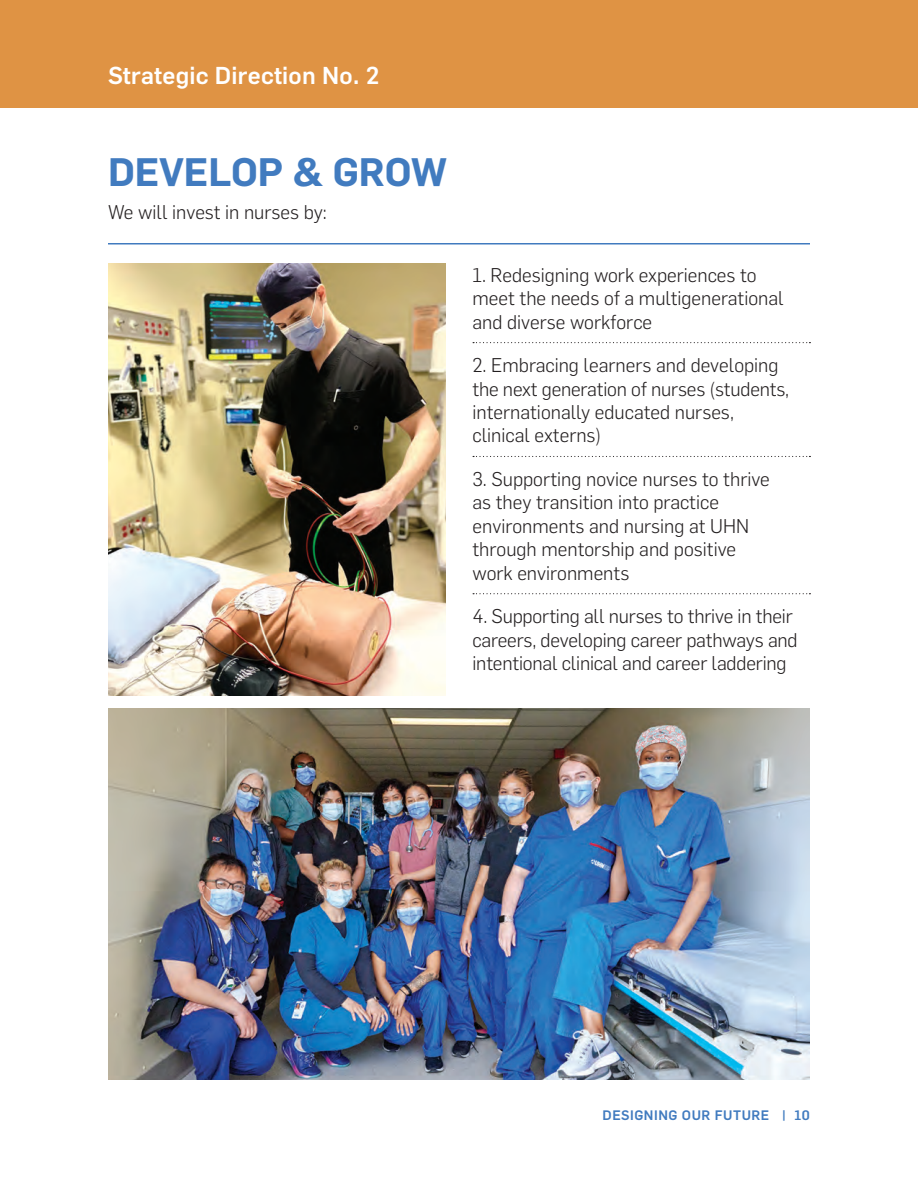
<style>
.page{position:relative;width:918px;height:1188px;background:#fff}
.page>*{position:absolute;margin:0;border:0;box-sizing:border-box;transform-origin:0 0}
.t1{font:600 39px "Flama";color:#417bbf}
.t2{font:500 24px "Flama";letter-spacing:.01em;color:#fff}
.t3{font:300 19.5px/23.4px "Flama";color:#231f20}
.t4{font:500 13.5px "Flama";letter-spacing:.04em;color:#417bbf}
</style>
<div class="page">
<svg style="left:473px;top:342px;width:337px;height:1px"></svg>
<svg style="left:473px;top:456px;width:337px;height:1px"></svg>
<svg style="left:473px;top:593px;width:337px;height:1px"></svg>
<img style="left:108px;top:263px;width:338px;height:432px">
<img style="left:108px;top:709px;width:702px;height:371px">
<hr style="left:108px;top:243px;width:702px;height:1px;background:#417bbf">
<div style="left:0;top:0;width:918px;height:108px;background:#df9344"></div>
<p class="t2" style="left:108px;top:58px;width:273px">Strategic Direction No. 2</p>
<p class="t1" style="left:108px;top:143px;width:341px">DEVELOP &amp; GROW</p>
<p class="t3" style="left:108px;top:200px;width:220px">We will invest in nurses by:</p>
<p class="t3" style="left:472px;top:262px;width:313px">1. Redesigning work experiences to meet the needs of a multigenerational and diverse workforce</p>
<p class="t3" style="left:472px;top:353px;width:318px">2. Embracing learners and developing the next generation of nurses (students, internationally educated nurses, clinical externs)</p>
<p class="t3" style="left:472px;top:466px;width:299px">3. Supporting novice nurses to thrive as they transition into practice environments and nursing at UHN through mentorship and positive work environments</p>
<p class="t3" style="left:472px;top:604px;width:327px">4. Supporting all nurses to thrive in their careers, developing career pathways and intentional clinical and career laddering</p>
<p class="t4" style="left:603px;top:1105px;width:209px">DESIGNING OUR FUTURE | 10</p>
</div>
